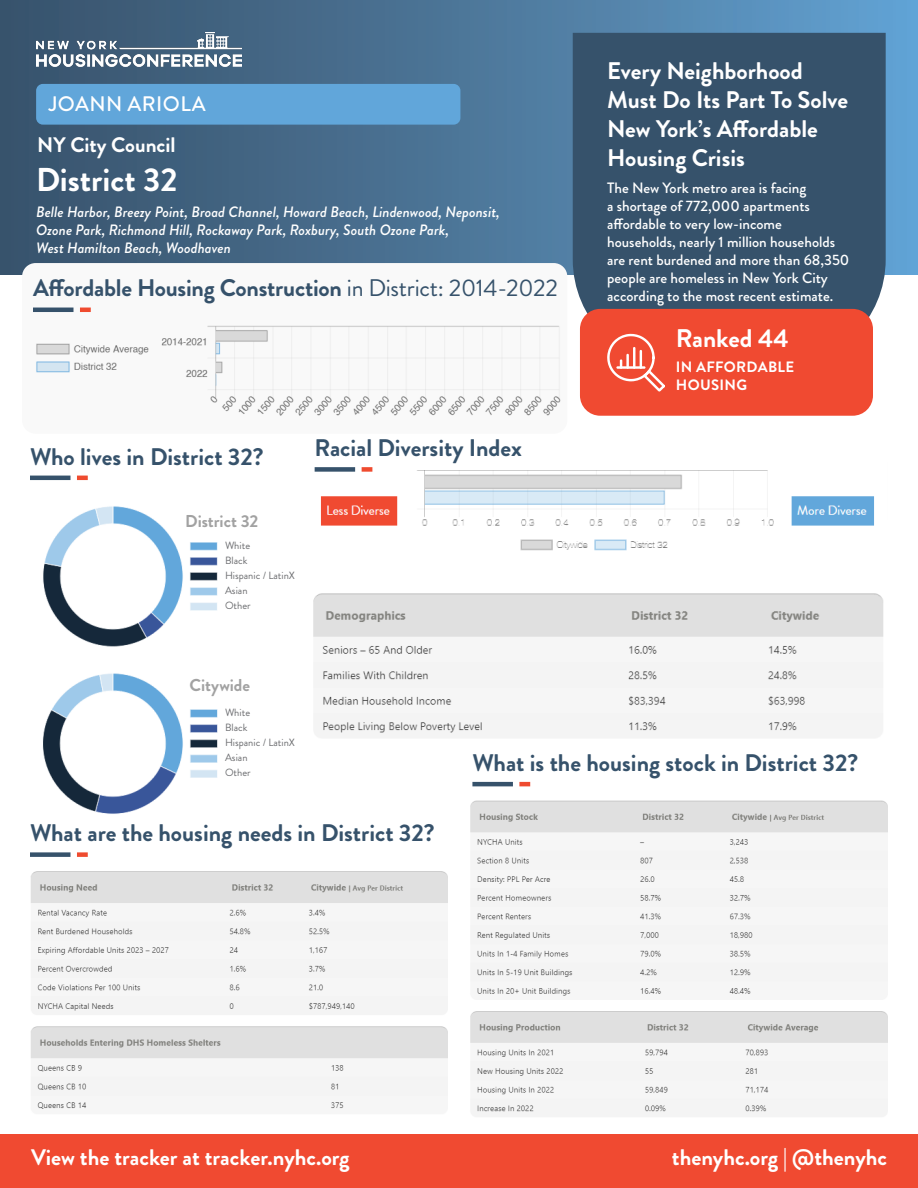
<style>
.page{position:relative;width:918px;height:1188px;background:#fff}
.page>*{position:absolute;margin:0;border:0;box-sizing:border-box;transform-origin:0 0}
.t1{font:700 33px "Brandon Grotesque";color:#fff}
.t2{font:700 25.5px "Brandon Grotesque";color:#fff}
.t3{font:700 24px "Brandon Grotesque";color:#36526b}
.t4{font:700 24px/28.8px "Brandon Grotesque";color:#fff}
.t5{font:700 22.5px "Brandon Grotesque";color:#fff}
.t6{font:700 21px "Brandon Grotesque";color:#fff}
.t7{font:500 21px "Brandon Grotesque";letter-spacing:.02em;color:#fff}
.t8{font:700 17.1px "Brandon Grotesque";letter-spacing:-.005em;color:#a2a2a2}
.t9{font:500 15px/18px "Brandon Grotesque";color:#fff}
.t10{font:italic 500 15px/18px "Brandon Grotesque";color:#fff}
.t11{font:700 15px/18px "Brandon Grotesque";letter-spacing:.02em;color:#fff}
.t12{font:10.5px "Brandon Grotesque";color:#6c6d70}
.s1{font-weight:400}
</style>
<div class="page">
<img style="left:43px;top:506px;width:175px;height:308px">
<div style="left:0;top:1134px;width:918px;height:54px;background:#f04a31"></div>
<div style="left:0;top:0;width:918px;height:275px;background:linear-gradient(to right,#385067,#619fcf)"></div>
<img style="left:36px;top:33px;width:205px;height:34px">
<div style="left:36px;top:84px;width:424px;height:41px;background:#61a6da;border-radius:7px"></div>
<img style="left:30px;top:871px;width:418px;height:238px">
<img style="left:470px;top:800px;width:418px;height:317px">
<hr style="left:30px;top:476px;width:40px;height:4px;background:#36526b">
<hr style="left:77px;top:476px;width:11px;height:4px;background:#ef4b2f">
<div style="left:30px;top:852px;width:40px;height:5px;background:#36526b"></div>
<div style="left:77px;top:852px;width:11px;height:5px;background:#ef4b2f"></div>
<hr style="left:472px;top:782px;width:41px;height:4px;background:#36526b">
<hr style="left:519px;top:782px;width:11px;height:4px;background:#ef4b2f">
<div style="left:573px;top:33px;width:313px;height:292px;background:#36526b"></div>
<img style="left:313px;top:467px;width:571px;height:271px">
<div style="left:315px;top:467px;width:40px;height:5px;background:#36526b"></div>
<div style="left:362px;top:467px;width:10px;height:5px;background:#ef4b2f"></div>
<div style="left:580px;top:309px;width:293px;height:107px;background:#f04a31;border-radius:20px"></div>
<svg style="left:607px;top:333px;width:58px;height:59px"></svg>
<div style="left:22px;top:263px;width:545px;height:171px;background:#f9f9f9;border-radius:14px"></div>
<hr style="left:33px;top:308px;width:41px;height:4px;background:#36526b">
<hr style="left:80px;top:308px;width:11px;height:4px;background:#ef4b2f">
<img style="left:36px;top:325px;width:525px;height:91px">
<p class="t7" style="left:49px;top:89px;width:159px">JOANN ARIOLA</p>
<p class="t6" style="left:37px;top:131px;width:140px">NY City Council</p>
<p class="t1" style="left:36px;top:156px;width:143px">District 32</p>
<p class="t10" style="left:36px;top:203px;width:465px">Belle Harbor, Breezy Point, Broad Channel, Howard Beach, Lindenwood, Neponsit,<br>Ozone Park, Richmond Hill, Rockaway Park, Roxbury, South Ozone Park,<br>West Hamilton Beach, Woodhaven</p>
<h3 class="t3" style="left:33px;top:271px;width:526px">Affordable Housing Construction <span class="s1">in District: 2014-2022</span></h3>
<p class="t3" style="left:30px;top:439px;width:235px">Who lives in District 32?</p>
<p class="t8" style="left:185px;top:510px;width:75px">District 32</p>
<p class="t12" style="left:225px;top:538px;width:27px">White</p>
<p class="t12" style="left:225px;top:553px;width:24px">Black</p>
<p class="t12" style="left:225px;top:568px;width:71px">Hispanic / LatinX</p>
<p class="t12" style="left:225px;top:583px;width:24px">Asian</p>
<p class="t12" style="left:225px;top:598px;width:27px">Other</p>
<p class="t3" style="left:315px;top:431px;width:209px">Racial Diversity Index</p>
<p class="t8" style="left:189px;top:673px;width:62px">Citywide</p>
<p class="t4" style="left:607px;top:57px;width:243px">Every Neighborhood<br>Must Do Its Part To Solve<br>New York’s Affordable<br>Housing Crisis</p>
<p class="t9" style="left:607px;top:179px;width:244px">The New York metro area is facing<br>a shortage of 772,000 apartments affordable to very low-income households, nearly 1 million households are rent burdened and more than 68,350 people are homeless in New York City according to the most recent estimate.</p>
<p class="t2" style="left:676px;top:321px;width:114px">Ranked 44</p>
<p class="t11" style="left:676px;top:358px;width:120px">IN AFFORDABLE<br>HOUSING</p>
<p class="t12" style="left:225px;top:705px;width:27px">White</p>
<p class="t12" style="left:225px;top:720px;width:24px">Black</p>
<p class="t12" style="left:225px;top:735px;width:71px">Hispanic / LatinX</p>
<p class="t12" style="left:225px;top:750px;width:24px">Asian</p>
<p class="t12" style="left:225px;top:765px;width:27px">Other</p>
<h3 class="t3" style="left:30px;top:816px;width:406px">What are the housing needs in District 32?</h3>
<p class="t3" style="left:472px;top:746px;width:387px">What is the housing stock in District 32?</p>
<p class="t5" style="left:31px;top:1142px;width:320px">View the tracker at tracker.nyhc.org</p>
<p class="t5" style="left:672px;top:1142px;width:217px">thenyhc.org | @thenyhc</p>
</div>
